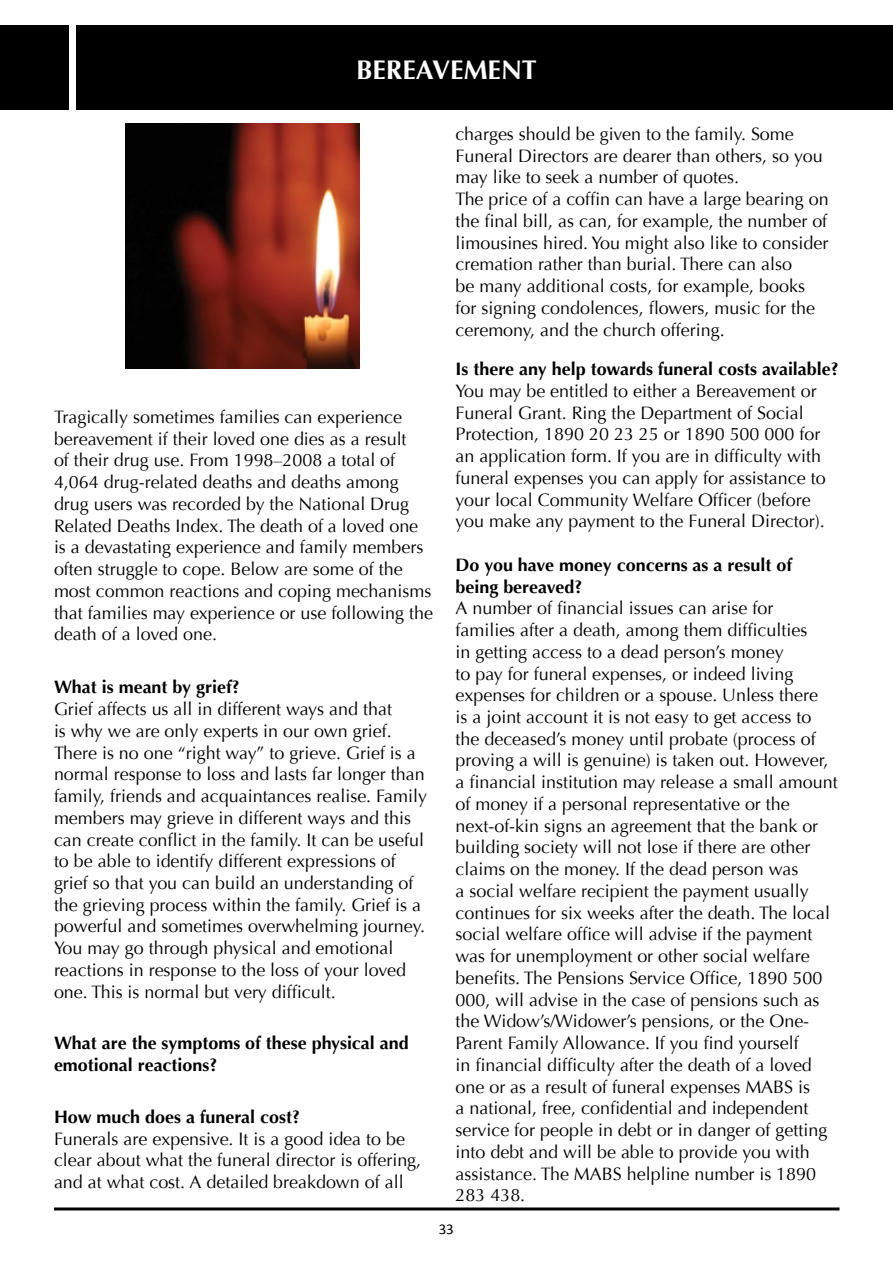
<style>
.page{position:relative;width:893px;height:1263px;background:#fff}
.page>*{position:absolute;margin:0;border:0;box-sizing:border-box;transform-origin:0 0}
.t1{font:700 26.85px "Optima";color:#fff}
.t2{font:18px/21.8px "Optima";color:#000}
.t3{font:700 18px/21.8px "Optima";color:#000}
.t4{font:15px "Calibri";color:#000}
</style>
<div class="page">
<div style="left:77px;top:25px;width:816px;height:85px;background:#000"></div>
<div style="left:0;top:25px;width:69px;height:85px;background:#000"></div>
<hr style="left:54px;top:1207px;width:785px;height:3px;background:#000">
<img style="left:125px;top:124px;width:234px;height:245px">
<h1 class="t1" style="left:356px;top:54px;width:182px">BEREAVEMENT</h1>
<p class="t2" style="left:54px;top:406px;width:380px">Tragically sometimes families can experience bereavement if their loved one dies as a result<br>of their drug use. From 1998–2008 a total of 4,064 drug-related deaths and deaths among drug users was recorded by the National Drug Related Deaths Index. The death of a loved one is a devastating experience and family members often struggle to cope. Below are some of the most common reactions and coping mechanisms that families may experience or use following the death of a loved one.</p>
<p class="t3" style="left:54px;top:677px;width:187px">What is meant by grief?</p>
<p class="t2" style="left:54px;top:698px;width:375px">Grief affects us all in different ways and that<br>is why we are only experts in our own grief.<br>There is no one “right way” to grieve. Grief is a normal response to loss and lasts far longer than family, friends and acquaintances realise. Family members may grieve in different ways and this can create conflict in the family. It can be useful to be able to identify different expressions of grief so that you can build an understanding of the grieving process within the family. Grief is a powerful and sometimes overwhelming journey.<br>You may go through physical and emotional reactions in response to the loss of your loved one. This is normal but very difficult.</p>
<p class="t3" style="left:54px;top:1032px;width:356px">What are the symptoms of these physical and emotional reactions?</p>
<p class="t3" style="left:54px;top:1106px;width:248px">How much does a funeral cost?</p>
<p class="t2" style="left:54px;top:1128px;width:369px">Funerals are expensive. It is a good idea to be clear about what the funeral director is offering, and at what cost. A detailed breakdown of all</p>
<p class="t2" style="left:455px;top:123px;width:375px">charges should be given to the family. Some Funeral Directors are dearer than others, so you may like to seek a number of quotes.<br>The price of a coffin can have a large bearing on the final bill, as can, for example, the number of limousines hired. You might also like to consider cremation rather than burial. There can also<br>be many additional costs, for example, books for signing condolences, flowers, music for the ceremony, and the church offering.</p>
<p class="t3" style="left:455px;top:358px;width:385px">Is there any help towards funeral costs available?</p>
<p class="t2" style="left:455px;top:380px;width:372px">You may be entitled to either a Bereavement or Funeral Grant. Ring the Department of Social Protection, 1890 20 23 25 or 1890 500 000 for an application form. If you are in difficulty with funeral expenses you can apply for assistance to your local Community Welfare Officer (before you make any payment to the Funeral Director).</p>
<p class="t3" style="left:455px;top:554px;width:338px">Do you have money concerns as a result of being bereaved?</p>
<p class="t2" style="left:455px;top:598px;width:384px">A number of financial issues can arise for families after a death, among them difficulties<br>in getting access to a dead person’s money<br>to pay for funeral expenses, or indeed living expenses for children or a spouse. Unless there<br>is a joint account it is not easy to get access to the deceased’s money until probate (process of proving a will is genuine) is taken out. However, a financial institution may release a small amount of money if a personal representative or the next-of-kin signs an agreement that the bank or building society will not lose if there are other claims on the money. If the dead person was<br>a social welfare recipient the payment usually continues for six weeks after the death. The local social welfare office will advise if the payment was for unemployment or other social welfare benefits. The Pensions Service Office, 1890 500<br>000, will advise in the case of pensions such as the Widow’s/Widower’s pensions, or the One-Parent Family Allowance. If you find yourself<br>in financial difficulty after the death of a loved one or as a result of funeral expenses MABS is<br>a national, free, confidential and independent service for people in debt or in danger of getting into debt and will be able to provide you with assistance. The MABS helpline number is 1890<br>283 438.</p>
<p class="t4" style="left:439px;top:1219px;width:17px">33</p>
</div>
